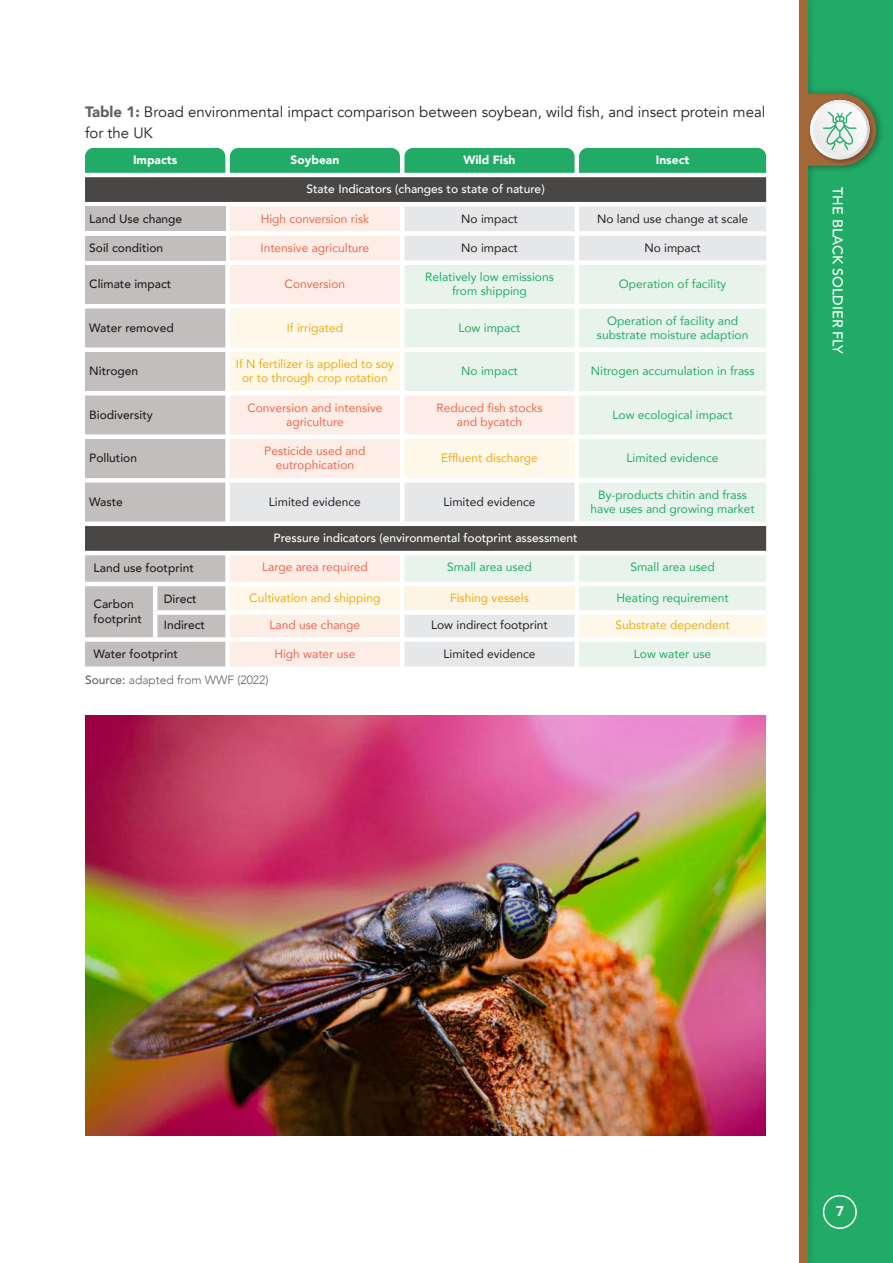
<style>
.page{position:relative;width:893px;height:1263px;background:#fff}
.page>*{position:absolute;margin:0;border:0;box-sizing:border-box;transform-origin:0 0}
.t1{font:15px/21px "Avenir";color:#231f20}
.t2{font:700 15px "Galano Grotesque Semi";color:#fff}
.t3{font:500 14.25px "Avenir";color:#fff}
.t4{font:12px/14.2px "Avenir";color:#21ab66;text-align:center}
.t5{font:12px/14.2px "Avenir";color:#ec6750;text-align:center}
.t6{font:500 12px/14.2px "Avenir";color:#231f20}
.t7{font:12px/14.2px "Avenir";color:#ecab11;text-align:center}
.t8{font:12px "Avenir";color:#231f20}
.t9{font:500 12px "Avenir";color:#fff}
.t10{font:900 12px "Avenir";color:#fff}
.t11{font:300 12px "Avenir";color:#616161}
.s1{font-weight:900;color:#616161}
.s2{font-weight:500}
</style>
<div class="page">
<div style="left:808px;top:0;width:85px;height:1263px;background:#21ab66"></div>
<div style="left:799px;top:87px;width:86px;height:86px;background:#231f20;opacity:.5"></div>
<div style="left:799px;top:0;width:9px;height:1263px;background:#a46737"></div>
<svg style="left:85px;top:177px;width:681px;height:374px;fill:#494745"></svg>
<div style="left:85px;top:206px;width:140px;height:25px;background:#c2bebe"></div>
<svg style="left:230px;top:206px;width:536px;height:460px"></svg>
<div style="left:85px;top:236px;width:140px;height:24px;background:#c2bebe"></div>
<svg style="left:85px;top:265px;width:140px;height:401px;background:#c0bdbd"></svg>
<svg style="left:404px;top:265px;width:362px;height:401px;background:#eaf3ed"></svg>
<svg style="left:230px;top:308px;width:536px;height:329px;background:#e4e5df"></svg>
<div style="left:404px;top:586px;width:171px;height:26px;background:#fcf4e4"></div>
<div style="left:153px;top:610px;width:72px;height:5px;background:#fff"></div>
<hr style="left:153px;top:586px;width:4px;height:24px;background:#fff">
<hr style="left:153px;top:615px;width:4px;height:22px;background:#fff">
<svg style="left:400px;top:610px;width:4px;height:5px"></svg>
<div style="left:404px;top:610px;width:171px;height:5px;background:#fff"></div>
<svg style="left:575px;top:610px;width:4px;height:5px"></svg>
<div style="left:579px;top:610px;width:187px;height:5px;background:#fff"></div>
<div style="left:230px;top:610px;width:170px;height:5px;background:#fff"></div>
<svg style="left:85px;top:148px;width:681px;height:25px;background:#28ad6b"></svg>
<img style="left:85px;top:715px;width:680px;height:420px">
<svg style="left:808px;top:0;width:68px;height:1263px"></svg>
<p class="t1" style="left:85px;top:101px;width:682px"><span class="s1">Table 1:</span> Broad environmental impact comparison between soybean, wild fish, and insect protein meal for the UK</p>
<p class="t10" style="left:133px;top:150px;width:46px">Impacts</p>
<p class="t10" style="left:291px;top:150px;width:50px">Soybean</p>
<p class="t10" style="left:463px;top:150px;width:54px">Wild Fish</p>
<p class="t10" style="left:656px;top:150px;width:35px">Insect</p>
<p class="t9" style="left:307px;top:179px;width:240px">State Indicators (changes to state of nature)</p>
<p class="t6" style="left:89px;top:211px;width:94px">Land Use change</p>
<p class="t5" style="left:261px;top:211px;width:110px">High conversion risk</p>
<p class="t8" style="left:461px;top:209px;width:58px">No impact</p>
<p class="t8" style="left:597px;top:209px;width:153px">No land use change at scale</p>
<p class="t6" style="left:89px;top:240px;width:75px">Soil condition</p>
<p class="t5" style="left:261px;top:240px;width:110px">Intensive agriculture</p>
<p class="t8" style="left:461px;top:238px;width:58px">No impact</p>
<p class="t8" style="left:644px;top:238px;width:58px">No impact</p>
<p class="t6" style="left:89px;top:276px;width:83px">Climate impact</p>
<p class="t5" style="left:285px;top:277px;width:62px">Conversion</p>
<p class="t4" style="left:425px;top:270px;width:130px">Relatively low emissions from shipping</p>
<p class="t4" style="left:619px;top:277px;width:109px">Operation of facility</p>
<p class="t6" style="left:89px;top:320px;width:86px">Water removed</p>
<p class="t7" style="left:287px;top:320px;width:58px">If irrigated</p>
<p class="t4" style="left:458px;top:320px;width:64px">Low impact</p>
<p class="t4" style="left:597px;top:313px;width:153px">Operation of facility and substrate moisture adaption</p>
<p class="t6" style="left:89px;top:363px;width:50px">N itrogen</p>
<p class="t7" style="left:236px;top:357px;width:160px">If N fertilizer is applied to soy or to through crop rotation</p>
<p class="t4" style="left:461px;top:364px;width:58px">No impact</p>
<p class="t4" style="left:591px;top:364px;width:165px">Nitrogen accumulation in frass</p>
<p class="t6" style="left:89px;top:407px;width:65px">Biodiversity</p>
<p class="t5" style="left:247px;top:400px;width:137px">Conversion and intensive agriculture</p>
<p class="t5" style="left:436px;top:400px;width:108px">Reduced fish stocks and bycatch</p>
<p class="t4" style="left:613px;top:407px;width:122px">Low ecological impact</p>
<p class="t6" style="left:89px;top:450px;width:49px">Pollution</p>
<p class="t5" style="left:264px;top:444px;width:103px">Pesticide used and eutrophication</p>
<p class="t7" style="left:441px;top:451px;width:98px">Effluent discharge</p>
<p class="t4" style="left:627px;top:451px;width:94px">Limited evidence</p>
<p class="t6" style="left:89px;top:494px;width:35px">Waste</p>
<p class="t8" style="left:269px;top:492px;width:94px">Limited evidence</p>
<p class="t8" style="left:443px;top:492px;width:94px">Limited evidence</p>
<p class="t4" style="left:590px;top:487px;width:166px">By-products chitin and frass have uses and growing market</p>
<p class="t9" style="left:274px;top:528px;width:306px">Pressure indicators (environmental footprint assessment</p>
<p class="t6" style="left:94px;top:560px;width:102px">Land use footprint</p>
<p class="t5" style="left:262px;top:560px;width:107px">Large area required</p>
<p class="t4" style="left:447px;top:560px;width:86px">Small area used</p>
<p class="t4" style="left:630px;top:560px;width:86px">Small area used</p>
<p class="t6" style="left:94px;top:596px;width:50px">Carbon footprint</p>
<p class="t6" style="left:164px;top:591px;width:34px">Direct</p>
<p class="t7" style="left:249px;top:591px;width:133px">Cultivation and shipping</p>
<p class="t7" style="left:450px;top:591px;width:80px">Fishing vessels</p>
<p class="t4" style="left:617px;top:591px;width:114px">Heating requirement</p>
<p class="t6" style="left:164px;top:617px;width:43px">Indirect</p>
<p class="t5" style="left:270px;top:617px;width:92px">Land use change</p>
<p class="t8" style="left:431px;top:615px;width:118px">Low indirect footprint</p>
<p class="t7" style="left:615px;top:617px;width:116px">Substrate dependent</p>
<p class="t6" style="left:94px;top:646px;width:86px">Water footprint</p>
<p class="t5" style="left:274px;top:646px;width:82px">High water use</p>
<p class="t8" style="left:443px;top:644px;width:94px">Limited evidence</p>
<p class="t4" style="left:634px;top:646px;width:79px">Low water use</p>
<p class="t11" style="left:85px;top:673px;width:185px"><span class="s2">Source:</span> adapted from WWF (2022)</p>
<p class="t3" style="left:850px;top:187px;width:169px;rotate:90deg">the black soldi er fly</p>
<p class="t2" style="left:836px;top:1202px;width:9px">7</p>
</div>
